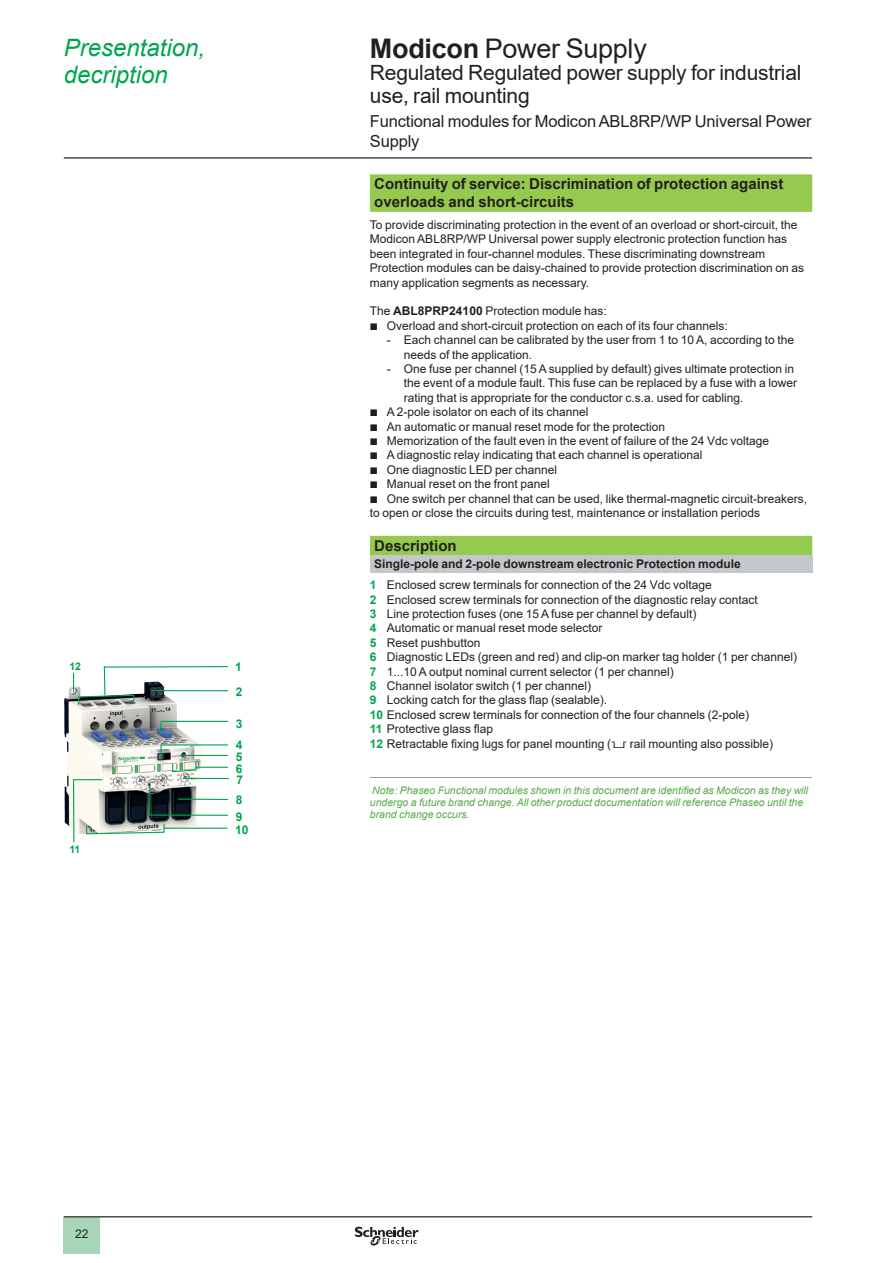
<style>
.page{position:relative;width:893px;height:1263px;background:#fff}
.page>*{position:absolute;margin:0;border:0;box-sizing:border-box;transform-origin:0 0}
._0_TitleLev1{font:27px "Arial";letter-spacing:-.01em;color:#231f20}
._0_Topic{font:italic 24px/27px "Arial";color:#00a54f}
._0_TitleLev2{font:21px/22.5px "Arial";letter-spacing:-.01em;color:#231f20}
._0_TitleLev3{font:16.5px/19.8px "Arial";letter-spacing:-.01em;color:#231f20}
._1_Section_3__10{font:700 15px/18px "Arial";color:#231f20}
._1_Text__8{font:12px/14.4px "Arial";color:#231f20}
._1_Section_4__8{font:700 12px "Arial";color:#231f20}
.t1{font:700 12px/11.6px "Arial";color:#00a54f}
._0_TitleLev3-2{font:italic 10.5px/12px "Arial";color:#54aa46}
.t2{font:700 10.5px "Arial";color:#00a54f}
.s1{font-weight:700}
.s2{font-family:"Graph Schneider"}
.s3{font-weight:700;color:#00a54f}
</style>
<div class="page">
<hr style="left:64px;top:157px;width:748px;height:2px;background:#231f20">
<div style="left:64px;top:1217px;width:36px;height:37px;background:#a7d7b8"></div>
<hr style="left:64px;top:1216px;width:748px;height:1px;background:#231f20">
<svg style="left:355px;top:1226px;width:64px;height:20px"></svg>
<img style="left:64px;top:685px;width:90px;height:139px">
<hr style="left:161px;top:721px;width:67px;height:1px;background:#00a54f">
<svg style="left:160px;top:722px;width:2px;height:11px"></svg>
<hr style="left:161px;top:744px;width:67px;height:1px;background:#00a54f">
<svg style="left:160px;top:745px;width:2px;height:10px"></svg>
<hr style="left:180px;top:755px;width:48px;height:1px;background:#00a54f">
<svg style="left:172px;top:761px;width:25px;height:12px"></svg>
<hr style="left:196px;top:767px;width:32px;height:1px;background:#00a54f">
<hr style="left:183px;top:778px;width:45px;height:1px;background:#00a54f">
<hr style="left:179px;top:798px;width:49px;height:2px;background:#00a54f">
<svg style="left:85px;top:823px;width:80px;height:12px"></svg>
<hr style="left:164px;top:828px;width:63px;height:1px;background:#00a54f">
<hr style="left:150px;top:814px;width:78px;height:2px;background:#00a54f">
<svg style="left:149px;top:788px;width:1px;height:27px"></svg>
<svg style="left:73px;top:666px;width:156px;height:40px"></svg>
<hr style="left:73px;top:780px;width:1px;height:62px;background:#00a54f">
<svg style="left:74px;top:779px;width:28px;height:1px"></svg>
<svg style="left:370px;top:174px;width:442px;height:381px"></svg>
<div style="left:370px;top:555px;width:442px;height:17px;background:#c5c8cb"></div>
<hr style="left:370px;top:777px;width:442px;height:1px;background:#959ea4">
<p class="_0_Topic" style="left:64px;top:34px;width:143px">Presentation, decription</p>
<p class="_0_TitleLev1" style="left:370px;top:30px;width:278px"><span class="s1">Modicon</span> Power Supply</p>
<p class="_0_TitleLev2" style="left:370px;top:62px;width:433px">Regulated Regulated power supply for industrial use, rail mounting</p>
<p class="_0_TitleLev3" style="left:370px;top:111px;width:443px">Functional modules for Modicon ABL8RP/WP Universal Power<br>Supply</p>
<p class="t2" style="left:69px;top:659px;width:13px">12</p>
<p class="t2" style="left:69px;top:842px;width:13px">11</p>
<p class="t1" style="left:235px;top:655px;width:9px;line-height:24.8px">1<br>2</p>
<p class="t1" style="left:236px;top:713px;width:8px;line-height:21px">3<br>4</p>
<p class="t1" style="left:236px;top:751px;width:9px;text-align:justify">5<br>6<br>7</p>
<p class="t1" style="left:236px;top:794px;width:8px">8</p>
<p class="t1" style="left:235px;top:824px;width:15px">10</p>
<p class="t1" style="left:236px;top:811px;width:8px">9</p>
<p class="_1_Section_3__10" style="left:374px;top:175px;width:411px">Continuity of service: Discrimination of protection against overloads and short-circuits</p>
<p class="_1_Text__8" style="left:370px;top:217px;width:436px">To provide discriminating protection in the event of an overload or short-circuit, the Modicon ABL8RP/WP Universal power supply electronic protection function has been integrated in four-channel modules. These discriminating downstream Protection modules can be daisy-chained to provide protection discrimination on as many application segments as necessary.</p>
<p class="_1_Text__8" style="left:370px;top:304px;width:238px">The <span class="s1">ABL8PRP24100</span> Protection module has:</p>
<p class="_1_Text__8" style="left:370px;top:318px;width:359px"><span class="s2">b</span> Overload and short-circuit protection on each of its four channels:</p>
<p class="_1_Text__8" style="left:404px;top:333px;width:392px;text-indent:-17px">- Each channel can be calibrated by the user from 1 to 10 A, according to the needs of the application.</p>
<p class="_1_Text__8" style="left:404px;top:361px;width:395px;text-indent:-17px">- One fuse per channel (15 A supplied by default) gives ultimate protection in the event of a module fault. This fuse can be replaced by a fuse with a lower rating that is appropriate for the conductor c.s.a. used for cabling.</p>
<p class="_1_Text__8" style="left:370px;top:405px;width:220px"><span class="s2">b</span> A 2-pole isolator on each of its channel</p>
<p class="_1_Text__8" style="left:370px;top:419px;width:297px"><span class="s2">b</span> An automatic or manual reset mode for the protection</p>
<p class="_1_Text__8" style="left:370px;top:433px;width:401px"><span class="s2">b</span> Memorization of the fault even in the event of failure of the 24 Vdc voltage</p>
<p class="_1_Text__8" style="left:370px;top:448px;width:334px"><span class="s2">b</span> A diagnostic relay indicating that each channel is operational</p>
<p class="_1_Text__8" style="left:370px;top:462px;width:189px"><span class="s2">b</span> One diagnostic LED per channel</p>
<p class="_1_Text__8" style="left:370px;top:477px;width:181px"><span class="s2">b</span> Manual reset on the front panel</p>
<p class="_1_Text__8" style="left:370px;top:491px;width:439px"><span class="s2">b</span> One switch per channel that can be used, like thermal-magnetic circuit-breakers, to open or close the circuits during test, maintenance or installation periods</p>
<p class="_1_Section_3__10" style="left:374px;top:537px;width:84px">Description</p>
<p class="_1_Section_4__8" style="left:374px;top:555px;width:368px">Single-pole and 2-pole downstream electronic Protection module</p>
<p class="_1_Text__8" style="left:370px;top:578px;width:343px"><span class="s3">1</span> Enclosed screw terminals for connection of the 24 Vdc voltage</p>
<p class="_1_Text__8" style="left:370px;top:592px;width:389px"><span class="s3">2</span> Enclosed screw terminals for connection of the diagnostic relay contact</p>
<p class="_1_Text__8" style="left:370px;top:606px;width:328px"><span class="s3">3</span> Line protection fuses (one 15 A fuse per channel by default)</p>
<p class="_1_Text__8" style="left:370px;top:621px;width:234px"><span class="s3">4</span> Automatic or manual reset mode selector</p>
<p class="_1_Text__8" style="left:370px;top:635px;width:112px"><span class="s3">5</span> Reset pushbutton</p>
<p class="_1_Text__8" style="left:370px;top:650px;width:429px"><span class="s3">6</span> Diagnostic LEDs (green and red) and clip-on marker tag holder (1 per channel)</p>
<p class="_1_Text__8" style="left:370px;top:664px;width:305px"><span class="s3">7</span> 1...10 A output nominal current selector (1 per channel)</p>
<p class="_1_Text__8" style="left:370px;top:678px;width:223px"><span class="s3">8</span> Channel isolator switch (1 per channel)</p>
<p class="_1_Text__8" style="left:370px;top:693px;width:239px"><span class="s3">9</span> Locking catch for the glass flap (sealable).</p>
<p class="_1_Text__8" style="left:370px;top:707px;width:381px"><span class="s3">10</span> Enclosed screw terminals for connection of the four channels (2-pole)</p>
<p class="_1_Text__8" style="left:370px;top:722px;width:125px"><span class="s3">11</span> Protective glass flap</p>
<p class="_1_Text__8" style="left:370px;top:736px;width:405px"><span class="s3">12</span> Retractable fixing lugs for panel mounting (<span class="s2">5</span> rail mounting also possible)</p>
<p class="_0_TitleLev3-2" style="left:370px;top:784px;width:440px">Note: Phaseo Functional modules shown in this document are identified as Modicon as they will undergo a future brand change. All other product documentation will reference Phaseo until the brand change occurs.</p>
<p class="_1_Text__8" style="left:75px;top:1226px;width:15px">22</p>
</div>
